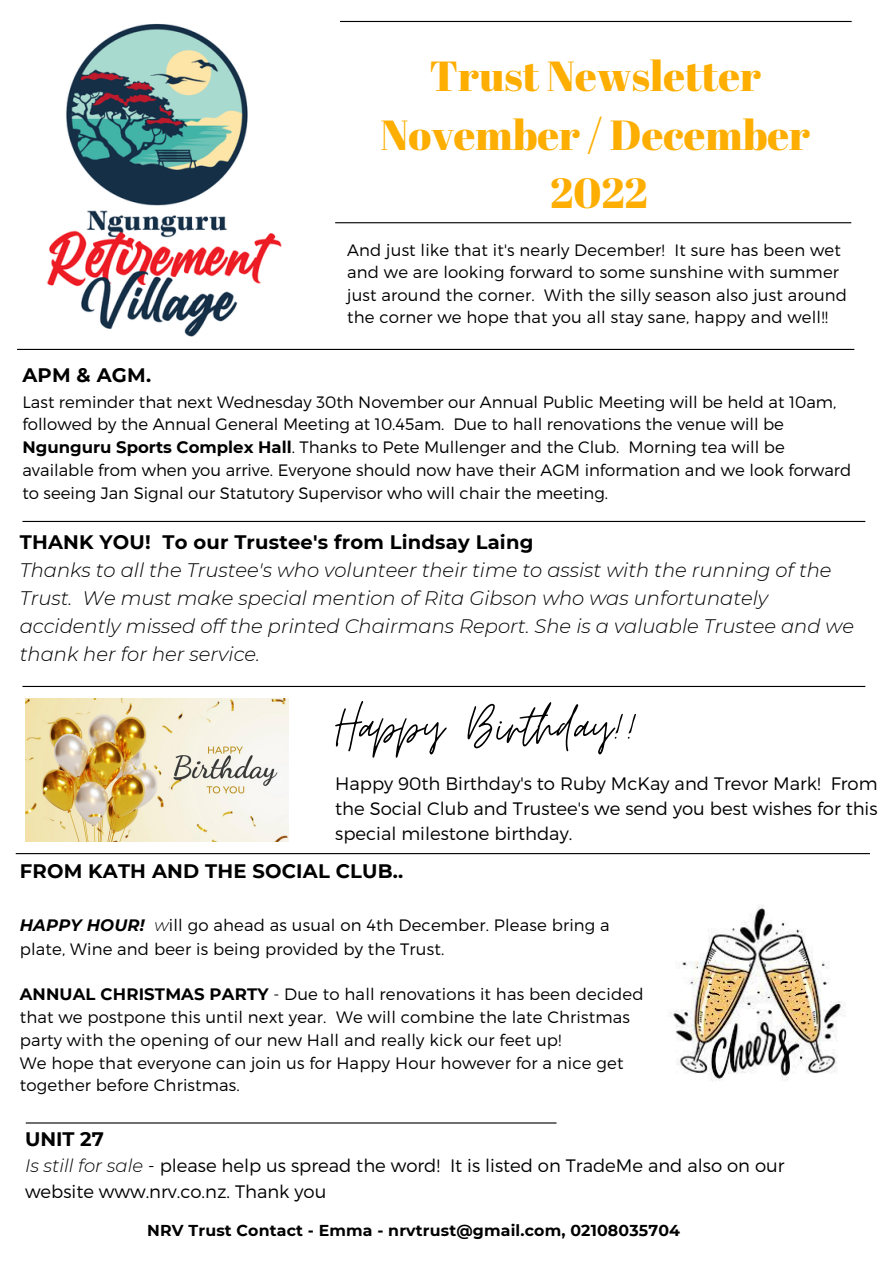
<style>
.page{position:relative;width:894px;height:1264px;background:#fff}
.page>*{position:absolute;margin:0;border:0;box-sizing:border-box;transform-origin:0 0}
.t1{font:63px "Moon Time";color:#000}
.t2{font:42px/58.5px "Abril Fatface";color:#fdae00;text-align:center}
.t3{font:italic 300 19.5px/28.2px "Montserrat";color:#000}
.t4{font:700 19.5px "Montserrat";letter-spacing:.01em;color:#000}
.t5{font:300 18px/24.8px "Montserrat";color:#000;text-align:justify}
.t6{font:300 16.5px/22.8px "Montserrat";letter-spacing:.01em;color:#000}
.t7{font:700 15.75px "Montserrat";letter-spacing:.01em;color:#000}
.s1{font-weight:700}
.s2{font-weight:700;font-style:italic}
.s3{font-style:italic}
</style>
<div class="page">
<img style="left:47px;top:23px;width:235px;height:314px">
<hr style="left:335px;top:222px;width:516px;height:1px;background:#000">
<hr style="left:340px;top:21px;width:511px;height:1px;background:#000">
<hr style="left:17px;top:349px;width:837px;height:1px;background:#000">
<hr style="left:22px;top:521px;width:843px;height:1px;background:#000">
<hr style="left:22px;top:686px;width:843px;height:1px;background:#000">
<hr style="left:26px;top:1122px;width:530px;height:1px;background:#000">
<hr style="left:16px;top:853px;width:853px;height:1px;background:#000">
<img style="left:670px;top:905px;width:175px;height:177px">
<img style="left:26px;top:698px;width:262px;height:143px">
<h2 class="t2" style="left:380px;top:46px;width:431px">Trust Newsletter<br>November / December<br>2022</h2>
<p class="t6" style="left:347px;top:238px;width:501px">And just like that it's nearly December! It sure has been wet and we are looking forward to some sunshine with summer just around the corner. With the silly season also just around the corner we hope that you all stay sane, happy and well!!</p>
<p class="t4" style="left:22px;top:363px;width:130px">APM &amp; AGM.</p>
<p class="t6" style="left:22px;top:389px;width:830px">Last reminder that next Wednesday 30th November our Annual Public Meeting will be held at 10am, followed by the Annual General Meeting at 10.45am. Due to hall renovations the venue will be <span class="s1">Ngunguru Sports Complex Hall</span>. Thanks to Pete Mullenger and the Club. Morning tea will be available from when you arrive. Everyone should now have their AGM information and we look forward to seeing Jan Signal our Statutory Supervisor who will chair the meeting.</p>
<p class="t4" style="left:20px;top:529px;width:515px">THANK YOU! To our Trustee's from Lindsay Laing</p>
<p class="t3" style="left:20px;top:555px;width:835px">Thanks to all the Trustee's who volunteer their time to assist with the running of the Trust. We must make special mention of Rita Gibson who was unfortunately accidently missed off the printed Chairmans Report. She is a valuable Trustee and we thank her for her service.</p>
<h1 class="t1" style="left:335px;top:688px;width:305px">Happy Birthday!!</h1>
<p class="t5" style="left:335px;top:770px;width:543px">Happy 90th Birthday's to Ruby McKay and Trevor Mark! From the Social Club and Trustee's we send you best wishes for this special milestone birthday.</p>
<p class="t4" style="left:20px;top:859px;width:385px">FROM KATH AND THE SOCIAL CLUB..</p>
<p class="t6" style="left:20px;top:912px;width:591px;line-height:23.7px"><span class="s2">HAPPY HOUR!</span> <span class="s3">w</span>ill go ahead as usual on 4th December. Please bring a plate, Wine and beer is being provided by the Trust.</p>
<p class="t6" style="left:20px;top:981px;width:625px"><span class="s1">ANNUAL CHRISTMAS PARTY</span> - Due to hall renovations it has been decided that we postpone this until next year. We will combine the late Christmas party with the opening of our new Hall and really kick our feet up!<br>We hope that everyone can join us for Happy Hour however for a nice get together before Christmas.</p>
<p class="t4" style="left:25px;top:1127px;width:80px">UNIT 27</p>
<p class="t5" style="left:25px;top:1151px;width:760px;line-height:26px"><span class="s3">Is still for sale</span> - please help us spread the word! It is listed on TradeMe and also on our website www.nrv.co.nz. Thank you</p>
<p class="t7" style="left:147px;top:1220px;width:534px">NRV Trust Contact - Emma - nrvtrust@gmail.com, 02108035704</p>
</div>
